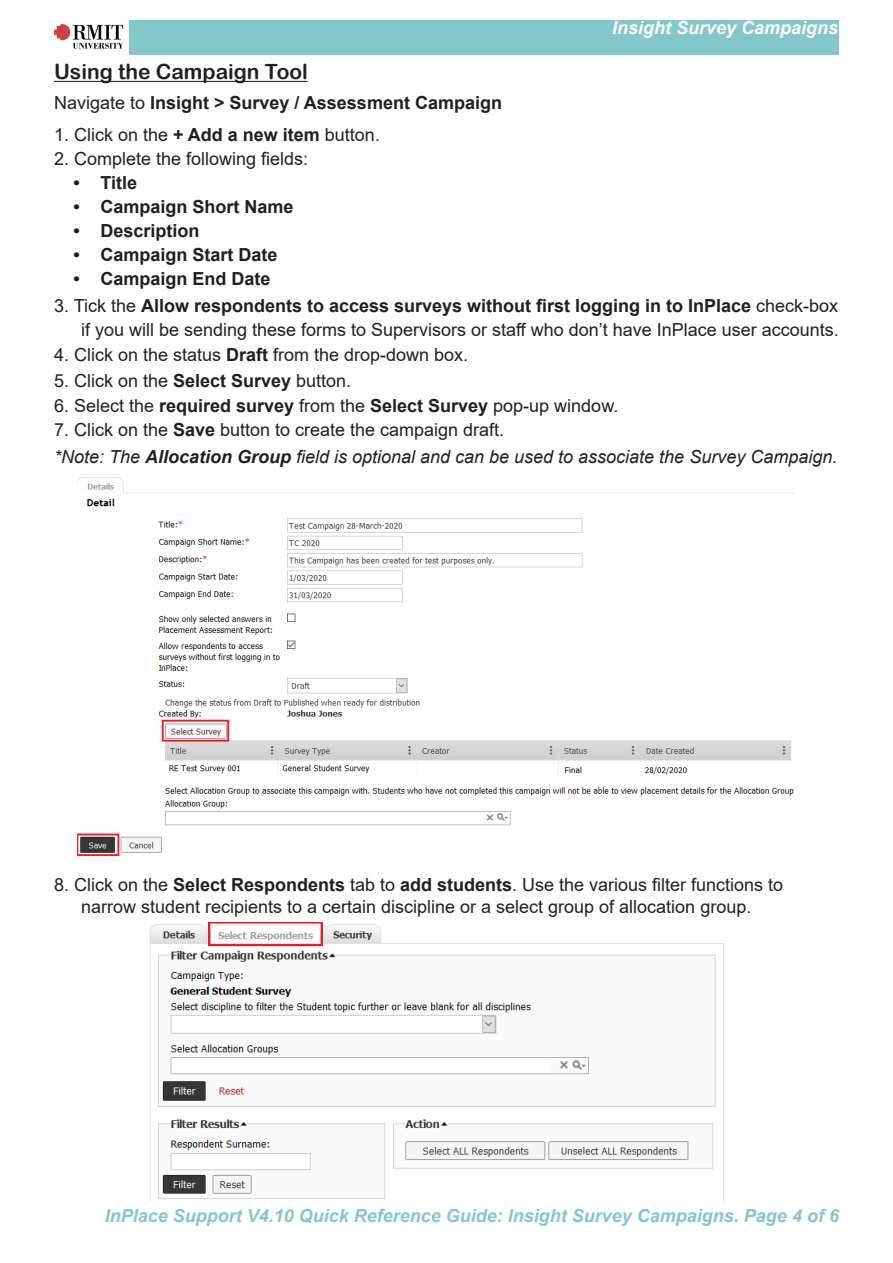
<style>
.page{position:relative;width:893px;height:1263px;background:#fff}
.page>*{position:absolute;margin:0;border:0;box-sizing:border-box;transform-origin:0 0}
.t1{font:21px "Arial Rounded MT Bold";color:#231f20}
.t2{font:18px/24px "Arial";color:#231f20;text-align:right}
.t3{font:700 18px "Arial";color:#231f20}
.t4{font:italic 18px "Arial";color:#231f20}
.t5{font:italic 700 18px "Arial";color:#84c7ca}
.t6{font:italic 700 18px "Arial";color:#fff}
.s1{font-weight:400}
.s2{font-weight:700}
</style>
<div class="page">
<hr style="left:54px;top:81px;width:254px;height:1px;background:#231f20">
<div style="left:54px;top:20px;width:785px;height:34px;background:#84c7ca"></div>
<img style="left:54px;top:20px;width:74px;height:34px">
<img style="left:78px;top:477px;width:716px;height:379px">
<img style="left:149px;top:923px;width:575px;height:279px">
<p class="t6" style="left:612px;top:15px;width:228px">Insight Survey Campaigns</p>
<p class="t1" style="left:54px;top:59px;width:255px">Using the Campaign Tool</p>
<p class="t3" style="left:54px;top:90px;width:449px"><span class="s1">Navigate to</span> Insight &gt; Survey / Assessment Campaign</p>
<p class="t2" style="left:54px;top:122px;width:327px">1. Click on the <span class="s2">+ Add a new item</span> button.</p>
<p class="t2" style="left:54px;top:146px;width:256px">2. Complete the following fields:</p>
<p class="t3" style="left:74px;top:170px;width:65px">• Title</p>
<p class="t3" style="left:74px;top:194px;width:222px">• Campaign Short Name</p>
<p class="t3" style="left:74px;top:218px;width:128px">• Description</p>
<p class="t3" style="left:74px;top:242px;width:206px">• Campaign Start Date</p>
<p class="t3" style="left:74px;top:266px;width:199px">• Campaign End Date</p>
<p class="t2" style="left:54px;top:293px;width:786px">3. Tick the <span class="s2">Allow respondents to access surveys without first logging in to InPlace</span> check-box if you will be sending these forms to Supervisors or staff who don’t have InPlace user accounts.</p>
<p class="t2" style="left:54px;top:343px;width:416px">4. Click on the status <span class="s2">Draft</span> from the drop-down box.</p>
<p class="t2" style="left:54px;top:368px;width:299px">5. Click on the <span class="s2">Select Survey</span> button.</p>
<p class="t2" style="left:54px;top:394px;width:566px">6. Select the <span class="s2">required survey</span> from the <span class="s2">Select Survey</span> pop-up window.</p>
<p class="t2" style="left:54px;top:418px;width:452px">7. Click on the <span class="s2">Save</span> button to create the campaign draft.</p>
<p class="t4" style="left:54px;top:445px;width:785px">*Note: The <span class="s2">Allocation Group</span> field is optional and can be used to associate the Survey Campaign.</p>
<p class="t2" style="left:54px;top:874px;width:731px;line-height:21.6px;text-align:center">8. Click on the <span class="s2">Select Respondents</span> tab to <span class="s2">add students</span>. Use the various filter functions to narrow student recipients to a certain discipline or a select group of allocation group.</p>
<p class="t5" style="left:105px;top:1204px;width:736px">InPlace Support V4.10 Quick Reference Guide: Insight Survey Campaigns. Page 4 of 6</p>
</div>
